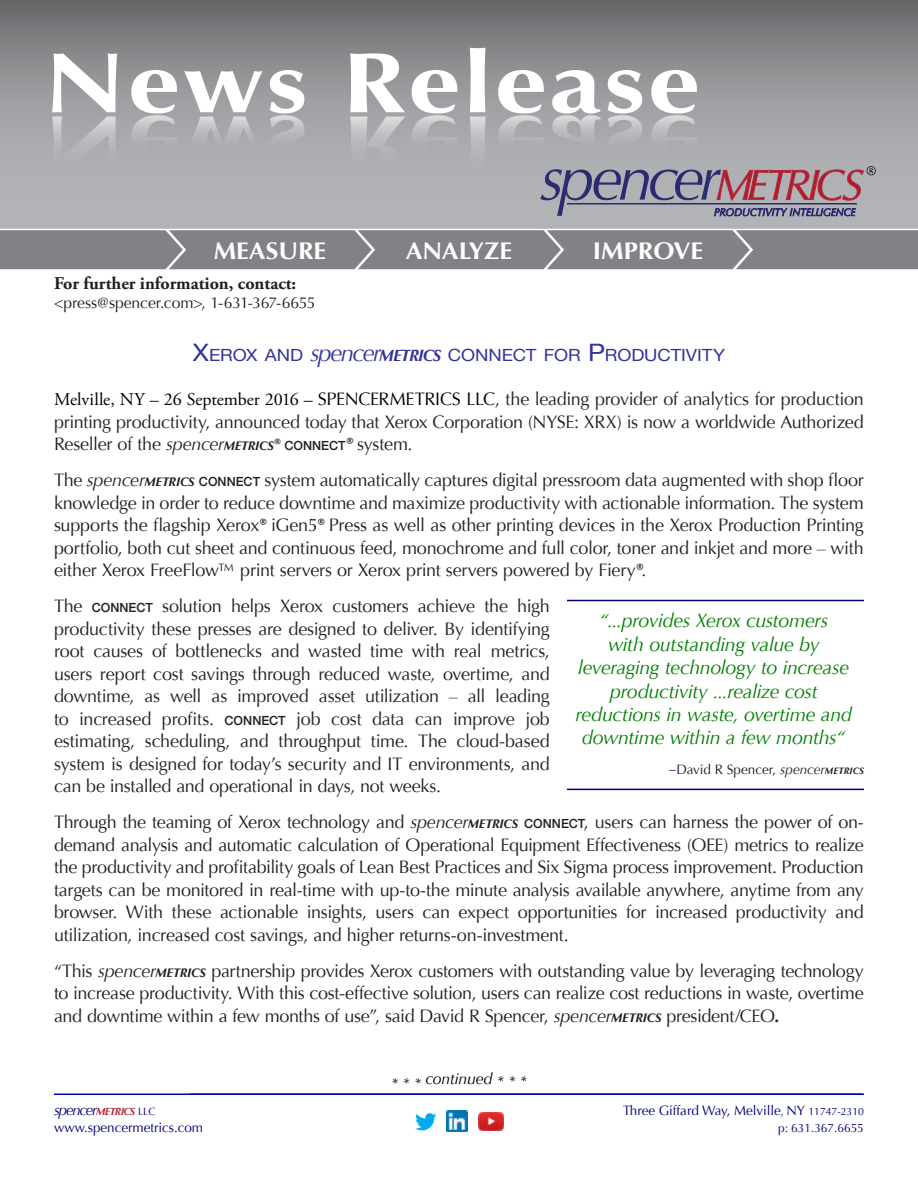
<style>
.page{position:relative;width:918px;height:1188px;background:#fff}
.page>*{position:absolute;margin:0;border:0;box-sizing:border-box;transform-origin:0 0}
.t1{font:700 24px "Optima";color:#fff;scale:1.05 1}
.t2{font:italic 19.5px/23.4px "Optima";letter-spacing:-.015em;color:#007f00;text-align:center}
.t3{font:18px/22.5px "Optima";letter-spacing:-.015em;color:#231f20;text-align:justify}
.t4{font:700 18px "Adobe Garamond Pro";color:#231f20}
.t5{font:16.8px "Helvetica Neue";letter-spacing:-.005em;color:#33339a;scale:1.1 1}
.t6{font:15.75px "Optima";letter-spacing:-.01em;color:#231f20}
.t7{font:italic 15.75px "Optima";letter-spacing:-.01em;color:#000}
.t8{font:italic 15px "Optima";letter-spacing:-.08em;color:#000080}
.t9{font:13.5px "Optima";letter-spacing:-.005em;color:#000080}
.t10{font:13.5px "Optima";letter-spacing:-.005em;color:#231f20}
.t11{font:12px "Optima";letter-spacing:-.005em;color:#000080}
.s1{font-size:24px}
.s2{font-family:"Optima";font-style:italic;font-size:24px}
.s3{font-family:"Optima";font-weight:700;font-style:italic;font-size:16.5px}
.s4{font-family:"Adobe Garamond Pro";color:#000}
.s5{color:#000}
.s6{font-style:italic}
.s7{font-weight:700;font-style:italic;font-size:12.6px}
.s8{font-weight:700;font-style:italic;font-size:16.5px}
.s9{font-family:"Helvetica Neue";font-weight:500;font-size:12.6px}
.s10{font-weight:700;font-style:italic}
.s11{font-style:italic;color:#000080}
.s12{font-weight:700;font-style:italic;font-size:9.45px}
.s13{font-weight:700;font-size:10.5px;color:#b3283b}
.s14{font-style:normal;font-size:10.5px}
.s15{font-size:10.5px}
</style>
<div class="page">
<hr style="left:54px;top:1093px;width:810px;height:2px;background:#0000bf">
<svg style="left:0;top:0;width:918px;height:48px;background:#747577"></svg>
<svg style="left:0;top:48px;width:918px;height:222px;background:#a4a4a8"></svg>
<img style="left:447px;top:1111px;width:21px;height:21px">
<img style="left:479px;top:1113px;width:24px;height:17px">
<img style="left:415px;top:1113px;width:21px;height:18px">
<hr style="left:567px;top:600px;width:297px;height:1px;background:#000080">
<hr style="left:567px;top:789px;width:297px;height:1px;background:#000080">
<h1 class="t1" style="left:214px;top:237px;width:109px">MEASURE</h1>
<h1 class="t1" style="left:406px;top:237px;width:103px">ANALYZE</h1>
<h1 class="t1" style="left:593px;top:237px;width:106px">IMPROVE</h1>
<p class="t4" style="left:54px;top:273px;width:244px">For further information, contact:</p>
<p class="t6" style="left:54px;top:293px;width:263px">&lt;press@spencer.com&gt;, 1-631-367-6655</p>
<p class="t5" style="left:193px;top:343px;width:486px"><span class="s1">X</span>EROX AND <span class="s2">spencer</span><span class="s3">METRICS</span> CONNECT FOR <span class="s1">P</span>RODUCTIVITY</p>
<p class="t3" style="left:54px;top:388px;width:811px"><span class="s4">Melville, NY – 26 September 2016 –</span> <span class="s5">SPENCERMETRICS LLC</span>, the leading provider of analytics for production printing productivity, announced today that Xerox Corporation (NYSE: XRX) is now a worldwide Authorized Reseller of the <span class="s6">spencer</span><span class="s7">METRICS</span><span class="s8">®</span> <span class="s9">CONNECT</span><span class="s10">®</span> system.</p>
<p class="t3" style="left:54px;top:469px;width:811px">The <span class="s6">spencer</span><span class="s7">METRICS</span> <span class="s9">CONNECT</span> system automatically captures digital pressroom data augmented with shop floor knowledge in order to reduce downtime and maximize productivity with actionable information. The system supports the flagship Xerox<span class="s10">®</span> iGen5<span class="s10">®</span> Press as well as other printing devices in the Xerox Production Printing portfolio, both cut sheet and continuous feed, monochrome and full color, toner and inkjet and more – with either Xerox FreeFlow™ print servers or Xerox print servers powered by Fiery<span class="s10">®</span>.</p>
<p class="t3" style="left:54px;top:595px;width:497px">The <span class="s9">CONNECT</span> solution helps Xerox customers achieve the high productivity these presses are designed to deliver. By identifying root causes of bottlenecks and wasted time with real metrics, users report cost savings through reduced waste, overtime, and downtime, as well as improved asset utilization – all leading to increased profits. <span class="s9">CONNECT</span> job cost data can improve job estimating, scheduling, and throughput time. The cloud-based system is designed for today’s security and IT environments, and can be installed and operational in days, not weeks.</p>
<p class="t3" style="left:54px;top:811px;width:811px">Through the teaming of Xerox technology and <span class="s6">spencer</span><span class="s7">METRICS</span> <span class="s9">CONNECT</span>, users can harness the power of on&shy;demand analysis and automatic calculation of Operational Equipment Effectiveness (OEE) metrics to realize the productivity and profitability goals of Lean Best Practices and Six Sigma process improvement. Production targets can be monitored in real-time with up-to-the minute analysis available anywhere, anytime from any browser. With these actionable insights, users can expect opportunities for increased productivity and utilization, increased cost savings, and higher returns-on-investment.</p>
<p class="t3" style="left:54px;top:960px;width:811px">“This <span class="s6">spencer</span><span class="s7">METRICS</span> partnership provides Xerox customers with outstanding value by leveraging technology to increase productivity. With this cost-effective solution, users can realize cost reductions in waste, overtime and downtime within a few months of use”, said David R Spencer, <span class="s6">spencer</span><span class="s7">METRICS</span> president/CEO<span class="s10">.</span></p>
<p class="t2" style="left:575px;top:609px;width:278px">“...provides Xerox customers<br>with outstanding value by leveraging technology to increase productivity ...realize cost reductions in waste, overtime and downtime within a few months“</p>
<p class="t10" style="left:669px;top:761px;width:196px"><span class="s11">–</span>David R Spencer, <span class="s6">spencer</span><span class="s12">METRICS</span></p>
<p class="t7" style="left:391px;top:1070px;width:137px">* * * continued * * *</p>
<p class="t8" style="left:54px;top:1102px;width:103px">spencer<span class="s13">METRICS</span> <span class="s14">LLC</span></p>
<p class="t9" style="left:623px;top:1103px;width:242px">Three Giffard Way, Melville<span class="s15">,</span> NY <span class="s15">11747-2310</span></p>
<p class="t9" style="left:54px;top:1119px;width:151px">www.spencermetrics.com</p>
<p class="t11" style="left:778px;top:1121px;width:87px">p: 631.367.6655</p>
</div>
